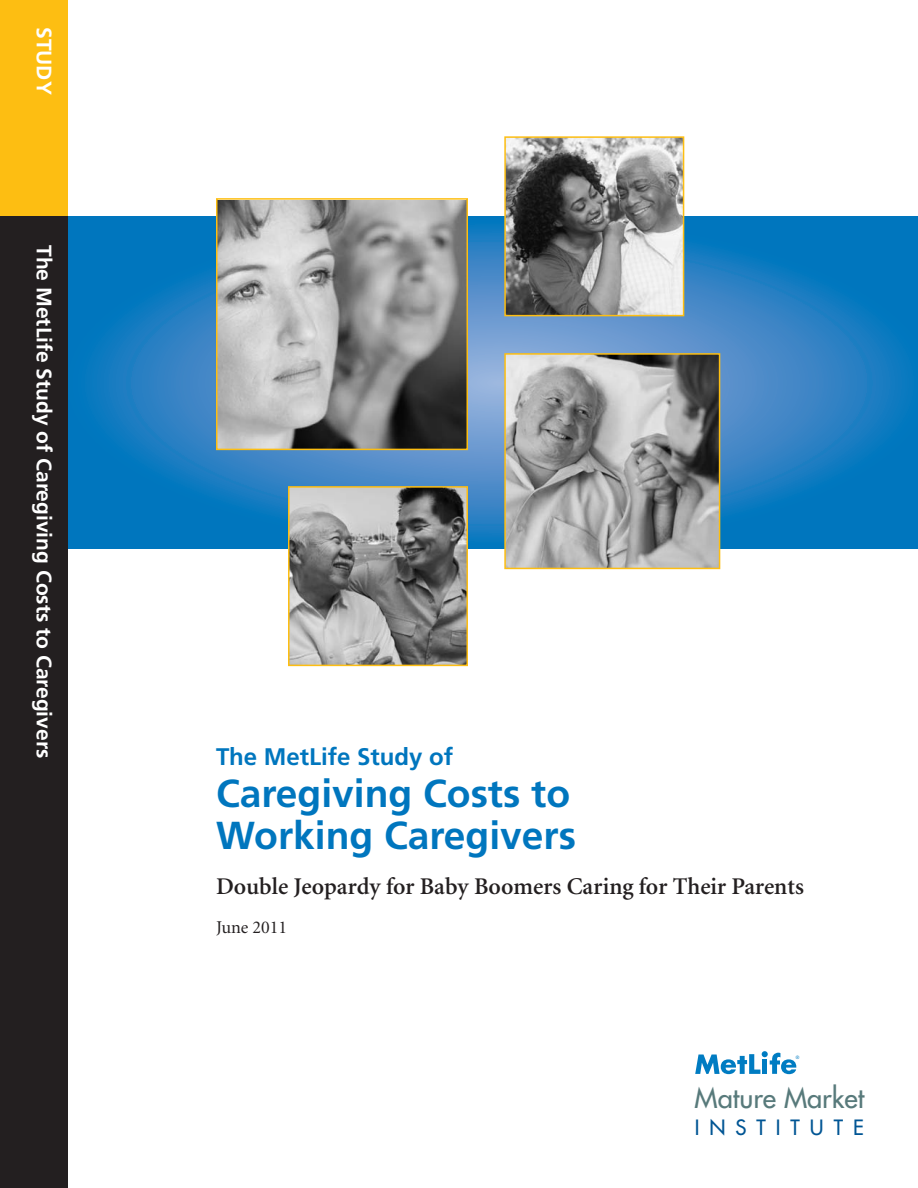
<style>
.page{position:relative;width:918px;height:1188px;background:#fff}
.page>*{position:absolute;margin:0;border:0;box-sizing:border-box;transform-origin:0 0}
.t1{font:700 39px/42px "Frutiger";color:#0076be}
.t2{font:27.15px "Futura";color:#587a7b}
.t3{font:600 24px "Minion";color:#231f20}
.t4{font:700 24px "Frutiger";color:#0076be}
.t5{font:700 21px "Frutiger";color:#fff}
.t6{font:20.55px "Futura";letter-spacing:.485em;color:#005594}
.t7{font:18px "Minion";color:#231f20}
.t8{font:4.35px "Futura";color:#007cc2}
</style>
<div class="page">
<svg style="left:68px;top:216px;width:850px;height:333px;background:#227fc2"></svg>
<div style="left:0;top:0;width:68px;height:225px;background:#fdbe12"></div>
<div style="left:0;top:216px;width:68px;height:972px;background:#231f20"></div>
<svg style="left:695px;top:1051px;width:101px;height:23px"></svg>
<img style="left:291px;top:489px;width:174px;height:174px">
<div style="left:288px;top:486px;width:180px;height:180px;border:2px solid #fdbe12"></div>
<img style="left:507px;top:356px;width:210px;height:210px">
<div style="left:504px;top:353px;width:216px;height:216px;border:2px solid #fdbe12"></div>
<img style="left:219px;top:201px;width:246px;height:246px">
<div style="left:216px;top:198px;width:252px;height:252px;border:2px solid #fdbe12"></div>
<img style="left:507px;top:139px;width:174px;height:174px">
<div style="left:504px;top:136px;width:180px;height:180px;border:2px solid #fdbe12"></div>
<p class="t5" style="left:52px;top:27px;width:69px;rotate:90deg">STUDY</p>
<p class="t5" style="left:52px;top:245px;width:515px;rotate:90deg">The MetLife Study of Caregiving Costs to Caregivers</p>
<p class="t4" style="left:216px;top:747px;width:239px">The MetLife Study of</p>
<h1 class="t1" style="left:216px;top:775px;width:361px">Caregiving Costs to<br>Working Caregivers</h1>
<p class="t3" style="left:216px;top:877px;width:590px">Double Jeopardy for Baby Boomers Caring for Their Parents</p>
<p class="t7" style="left:216px;top:920px;width:73px">June 2011</p>
<p class="t8" style="left:796px;top:1055px;width:5px">®</p>
<p class="t2" style="left:695px;top:1084px;width:171px">Mature Market</p>
<p class="t6" style="left:695px;top:1117px;width:170px">INSTITUTE</p>
</div>
